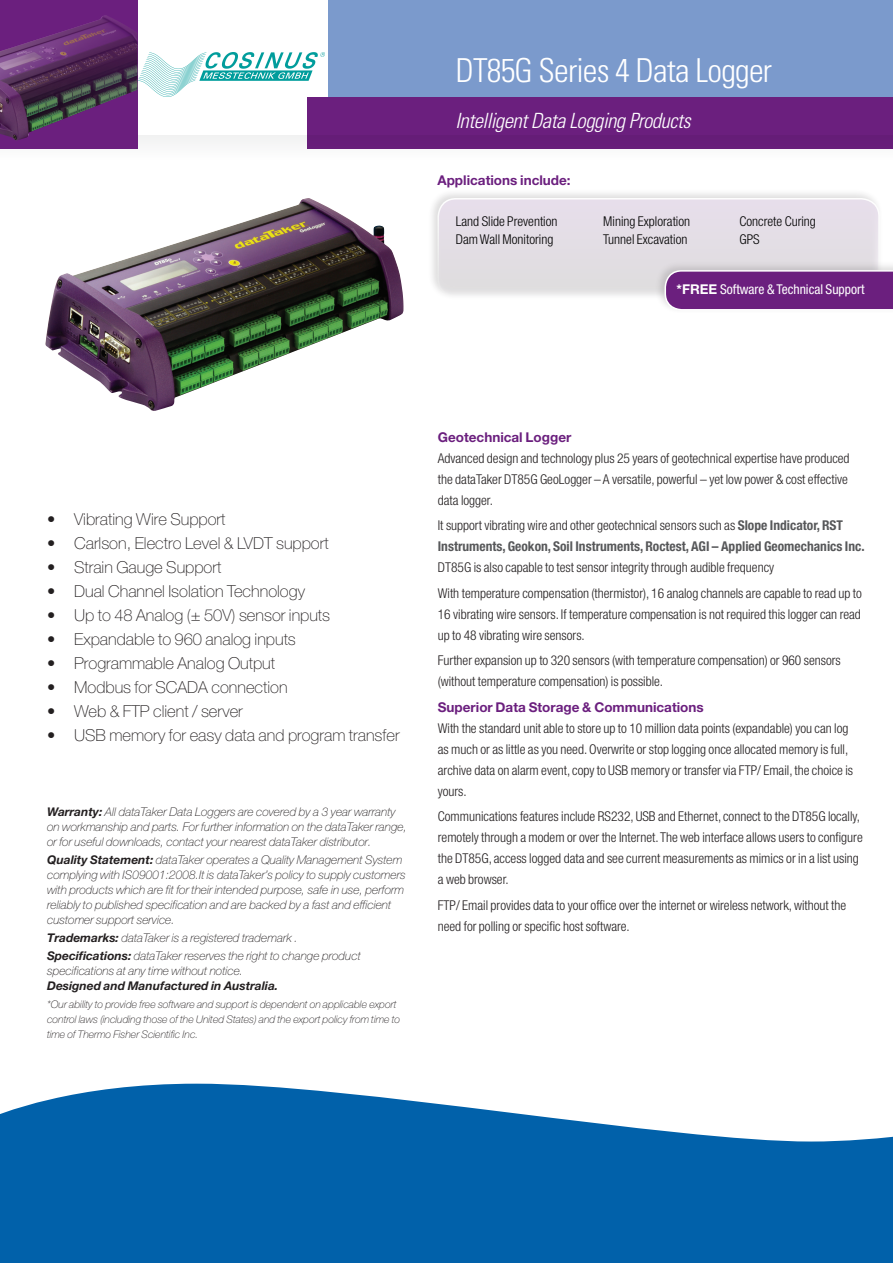
<style>
.page{position:relative;width:893px;height:1263px;background:#fff}
.page>*{position:absolute;margin:0;border:0;box-sizing:border-box;transform-origin:0 0}
.Page_Header{font:300 condensed 33px "Univers LT Std";letter-spacing:-.025em;color:#fff}
.Page_Subheader{font:italic 300 condensed 21px "Univers LT Std";letter-spacing:-.025em;color:#fff}
.t1{font:100 16.5px "Helvetica Neue LT Std";color:#231f20}
.TechSpec_Header{font:300 condensed 13.5px/21px "Helvetica Neue LT Std";color:#231f20}
.Bulleted_Text{font:300 condensed 13.5px "Helvetica Neue LT Std";color:#000}
.TechSpec_Header-2{font:700 13.5px "Helvetica Neue LT Std";color:#6b1f7e}
.TechSpec_Header-3{font:condensed 13.5px "Helvetica Neue LT Std";color:#fff}
.TechSpec_Header-4{font:italic 100 12px/15px "Helvetica Neue LT Std";color:#231f20}
.TechSpec_Header-5{font:italic 100 10.5px/15px "Helvetica Neue LT Std";color:#231f20}
.s1{font-weight:700;font-stretch:normal}
.s2{font-weight:700}
.s3{font-weight:700;color:#57585a}
</style>
<div class="page">
<img style="left:45px;top:198px;width:359px;height:213px">
<div style="left:428px;top:189px;width:455px;height:111px;background:#231f20;opacity:.15"></div>
<div style="left:438px;top:199px;width:441px;height:97px;background:#e8dfec;border-radius:18px"></div>
<div style="left:437px;top:198px;width:443px;height:99px;border:2px solid #fff;border-radius:18px"></div>
<div style="left:328px;top:0;width:565px;height:133px;background:#7b9acc"></div>
<div style="left:308px;top:97px;width:585px;height:51px;background:#6b1f7e"></div>
<svg style="left:0;top:135px;width:893px;height:14px"></svg>
<div style="left:0;top:0;width:137px;height:148px;background:#6b1f7e"></div>
<svg style="left:0;top:1084px;width:893px;height:179px;background:#2678b6"></svg>
<div style="left:655px;top:261px;width:238px;height:53px;background:#231f20;opacity:.15"></div>
<svg style="left:664px;top:270px;width:229px;height:41px;background:#79358a"></svg>
<img style="left:0;top:15px;width:137px;height:126px">
<img style="left:139px;top:53px;width:185px;height:43px">
<p class="Page_Header" style="left:455px;top:51px;width:318px">DT85G Series 4 Data Logger</p>
<p class="Page_Subheader" style="left:455px;top:108px;width:237px">Intelligent Data Logging Products</p>
<p class="TechSpec_Header-2" style="left:437px;top:172px;width:135px">Applications include:</p>
<p class="Bulleted_Text" style="left:456px;top:214px;width:103px">Land Slide Prevention</p>
<p class="Bulleted_Text" style="left:456px;top:232px;width:99px">Dam Wall Monitoring</p>
<p class="Bulleted_Text" style="left:603px;top:213px;width:88px">Mining Exploration</p>
<p class="Bulleted_Text" style="left:603px;top:231px;width:86px">Tunnel Excavation</p>
<p class="Bulleted_Text" style="left:739px;top:213px;width:78px">Concrete Curing</p>
<p class="Bulleted_Text" style="left:739px;top:231px;width:22px">GPS</p>
<p class="TechSpec_Header-3" style="left:676px;top:281px;width:190px"><span class="s1">*FREE</span> Software &amp; Technical Support</p>
<p class="t1" style="left:47px;top:509px;width:180px">• Vibrating Wire Support</p>
<p class="t1" style="left:47px;top:533px;width:283px">• Carlson, Electro Level &amp; LVDT support</p>
<p class="t1" style="left:47px;top:557px;width:176px">• Strain Gauge Support</p>
<p class="t1" style="left:47px;top:581px;width:259px">• Dual Channel Isolation Technology</p>
<p class="t1" style="left:47px;top:605px;width:285px">• Up to 48 Analog (± 50V) sensor inputs</p>
<p class="t1" style="left:47px;top:629px;width:250px">• Expandable to 960 analog inputs</p>
<p class="t1" style="left:47px;top:653px;width:229px">• Programmable Analog Output</p>
<p class="t1" style="left:47px;top:677px;width:242px">• Modbus for SCADA connection</p>
<p class="t1" style="left:47px;top:701px;width:197px">• Web &amp; FTP client / server</p>
<p class="t1" style="left:47px;top:725px;width:354px">• USB memory for easy data and program transfer</p>
<p class="TechSpec_Header-4" style="left:47px;top:804px;width:362px"><span class="s2">Warranty:</span> All dataTaker Data Loggers are covered by a 3 year warranty on workmanship and parts. For further information on the dataTaker range, or for useful downloads, contact your nearest dataTaker distributor.</p>
<p class="TechSpec_Header-4" style="left:47px;top:852px;width:360px"><span class="s2">Quality Statement:</span> dataTaker operates a Quality Management System complying with IS09001:2008.It is dataTaker’s policy to supply customers with products which are fit for their intended purpose, safe in use, perform reliably to published specification and are backed by a fast and efficient customer support service.</p>
<p class="TechSpec_Header-4" style="left:47px;top:928px;width:315px;line-height:18px"><span class="s2">Trademarks:</span> dataTaker is a registered trademark .<br><span class="s2">Specifications:</span> dataTaker reserves the right to change product</p>
<p class="TechSpec_Header-4" style="left:47px;top:963px;width:233px">specifications at any time without notice.<br><span class="s2">Designed and Manufactured in Australia.</span></p>
<p class="TechSpec_Header-5" style="left:47px;top:996px;width:354px">*Our ability to provide free software and support is dependent on applicable export control laws (including those of the United States) and the export policy from time to time of Thermo Fisher Scientific Inc.</p>
<p class="TechSpec_Header-2" style="left:438px;top:428px;width:135px">Geotechnical Logger</p>
<p class="TechSpec_Header" style="left:438px;top:447px;width:413px;text-align:justify">Advanced design and technology plus 25 years of geotechnical expertise have produced the dataTaker DT85G GeoLogger – A versatile, powerful – yet low power &amp; cost effective data logger.</p>
<p class="TechSpec_Header" style="left:438px;top:515px;width:428px">It support vibrating wire and other geotechnical sensors such as <span class="s3">Slope Indicator, RST<br>Instruments, Geokon, Soil Instruments, Roctest, AGI – Applied Geomechanics Inc.<br></span>DT85G is also capable to test sensor integrity through audible frequency</p>
<p class="TechSpec_Header" style="left:438px;top:582px;width:425px;text-align:justify">With temperature compensation (thermistor), 16 analog channels are capable to read up to 16 vibrating wire sensors. If temperature compensation is not required this logger can read up to 48 vibrating wire sensors.</p>
<p class="TechSpec_Header" style="left:438px;top:650px;width:405px">Further expansion up to 320 sensors (with temperature compensation) or 960 sensors (without temperature compensation) is possible.</p>
<p class="TechSpec_Header-2" style="left:438px;top:699px;width:267px">Superior Data Storage &amp; Communications</p>
<p class="TechSpec_Header" style="left:438px;top:717px;width:417px">With the standard unit able to store up to 10 million data points (expandable) you can log as much or as little as you need. Overwrite or stop logging once allocated memory is full, archive data on alarm event, copy to USB memory or transfer via FTP/ Email, the choice is yours.</p>
<p class="TechSpec_Header" style="left:438px;top:806px;width:426px">Communications features include RS232, USB and Ethernet, connect to the DT85G locally, remotely through a modem or over the Internet. The web interface allows users to configure the DT85G, access logged data and see current measurements as mimics or in a list using a web browser.</p>
<p class="TechSpec_Header" style="left:438px;top:894px;width:410px">FTP/ Email provides data to your office over the internet or wireless network, without the need for polling or specific host software.</p>
</div>
